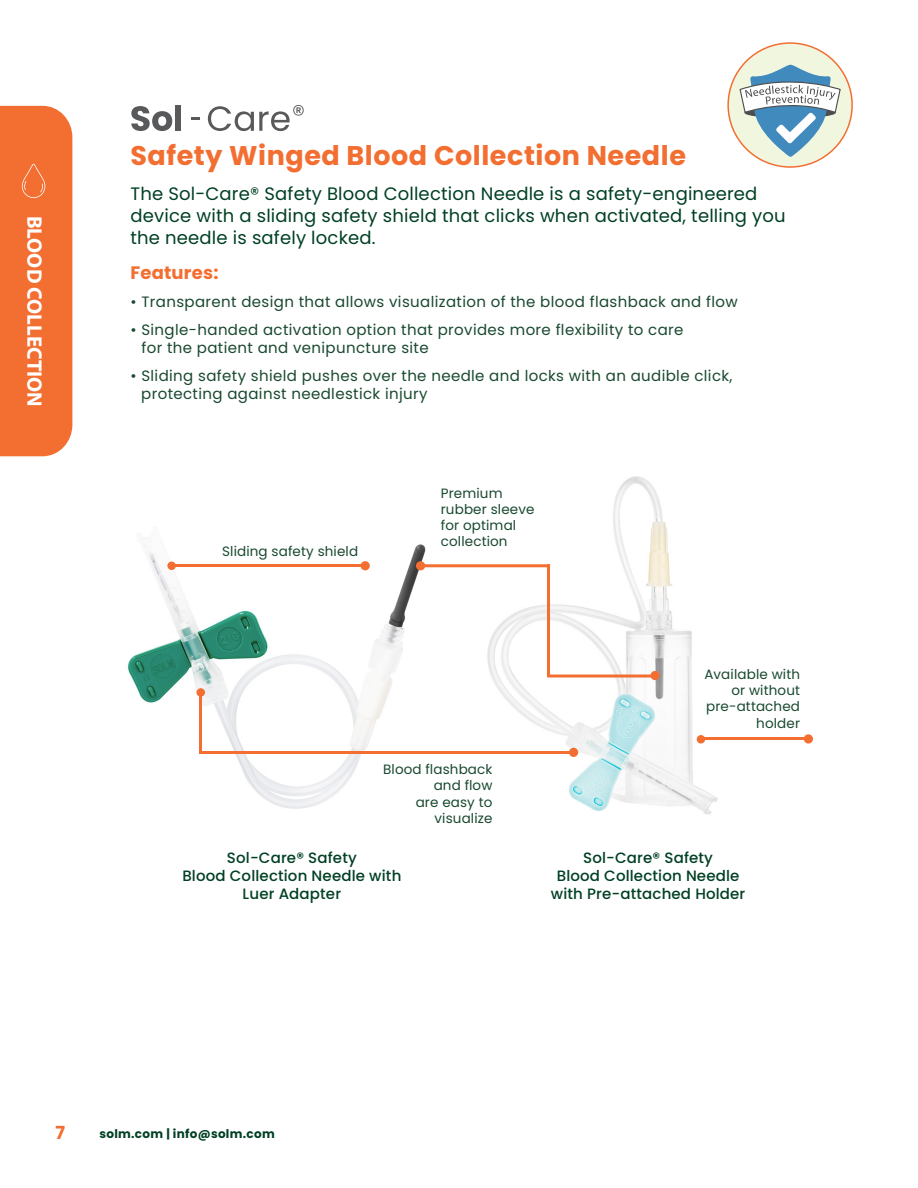
<style>
.page{position:relative;width:918px;height:1188px;background:#fff}
.page>*{position:absolute;margin:0;border:0;box-sizing:border-box;transform-origin:0 0}
.Product_Name{font:700 27px "Poppins";letter-spacing:.02em;color:#f36e31}
.t1{font:700 21px "Myriad Pro";color:#fff}
.Summary{font:18px/21.6px "Poppins";letter-spacing:.01em;color:#014024}
.Features{font:700 18px "Poppins";letter-spacing:.01em;color:#f36e31}
.Features-2{font:15px/18px "Poppins";letter-spacing:.025em;color:#19492f}
.Descriptive_Text{font:500 15px/18px "Poppins";letter-spacing:.01em;color:#014024;text-align:center}
.Features-3{font:13.5px/16.2px "Poppins";letter-spacing:.01em;color:#19492f;text-align:right}
.t2{font:700 12px "Poppins";letter-spacing:.025em;color:#014024}
</style>
<div class="page">
<div style="left:0;top:106px;width:72px;height:350px;background:#f36e31"></div>
<img style="left:127px;top:538px;width:299px;height:271px">
<img style="left:492px;top:476px;width:307px;height:339px">
<div style="left:728px;top:43px;width:124px;height:124px;background:#f1f6df;border-radius:50%"></div>
<div style="left:727px;top:42px;width:126px;height:126px;border:2px solid #f36e31;border-radius:50%"></div>
<svg style="left:739px;top:65px;width:102px;height:92px"></svg>
<hr style="left:173px;top:564px;width:188px;height:3px;background:#f36e31">
<div style="left:361px;top:561px;width:9px;height:9px;background:#f36e31;border-radius:50%"></div>
<hr style="left:701px;top:738px;width:103px;height:2px;background:#f36e31">
<div style="left:804px;top:734px;width:9px;height:10px;background:#f36e31;border-radius:50%"></div>
<div style="left:167px;top:562px;width:9px;height:8px;background:#f36e31;border-radius:50%"></div>
<div style="left:196px;top:688px;width:9px;height:9px;background:#f36e31;border-radius:50%"></div>
<div style="left:697px;top:735px;width:8px;height:9px;background:#f36e31;border-radius:50%"></div>
<svg style="left:131px;top:106px;width:41px;height:25px"></svg>
<div style="left:175px;top:105px;width:6px;height:26px;background:#58595b"></div>
<svg style="left:192px;top:117px;width:8px;height:2px"></svg>
<svg style="left:208px;top:105px;width:96px;height:26px"></svg>
<hr style="left:199px;top:692px;width:3px;height:62px;background:#f36e31">
<hr style="left:202px;top:751px;width:372px;height:3px;background:#f36e31">
<div style="left:569px;top:748px;width:9px;height:9px;background:#f36e31;border-radius:50%"></div>
<div style="left:416px;top:561px;width:9px;height:9px;background:#f36e31;border-radius:50%"></div>
<div style="left:650px;top:671px;width:10px;height:9px;background:#f36e31;border-radius:50%"></div>
<svg style="left:421px;top:564px;width:233px;height:114px"></svg>
<h2 class="t1" style="left:48px;top:216px;width:193px;rotate:90deg">BLOOD COLLECTION</h2>
<p class="Product_Name" style="left:130px;top:140px;width:557px">Safety Winged Blood Collection Needle</p>
<p class="Summary" style="left:130px;top:183px;width:657px">The Sol-Care® Safety Blood Collection Needle is a safety-engineered device with a sliding safety shield that clicks when activated, telling you the needle is safely locked.</p>
<p class="Features" style="left:130px;top:262px;width:89px">Features:</p>
<p class="Features-2" style="left:130px;top:293px;width:609px">• Transparent design that allows visualization of the blood flashback and flow</p>
<p class="Features-2" style="left:141px;top:321px;width:544px;text-indent:-11px">• Single-handed activation option that provides more flexibility to care for the patient and venipuncture site</p>
<p class="Features-2" style="left:141px;top:367px;width:593px;text-indent:-11px">• Sliding safety shield pushes over the needle and locks with an audible click, protecting against needlestick injury</p>
<p class="Features-3" style="left:222px;top:543px;width:138px">Sliding safety shield</p>
<p class="Features-3" style="left:441px;top:485px;width:95px;text-align:left">Premium rubber sleeve for optimal collection</p>
<p class="Features-3" style="left:383px;top:761px;width:111px">Blood flashback and flow<br>are easy to visualize</p>
<p class="Features-3" style="left:704px;top:666px;width:97px">Available with or without pre-attached holder</p>
<p class="Descriptive_Text" style="left:182px;top:849px;width:221px">Sol-Care® Safety<br>Blood Collection Needle with<br>Luer Adapter</p>
<p class="Descriptive_Text" style="left:551px;top:849px;width:196px">Sol-Care® Safety<br>Blood Collection Needle with Pre-attached Holder</p>
<p class="Features" style="left:56px;top:1123px;width:11px">7</p>
<p class="t2" style="left:100px;top:1127px;width:177px">solm.com | info@solm.com</p>
</div>
